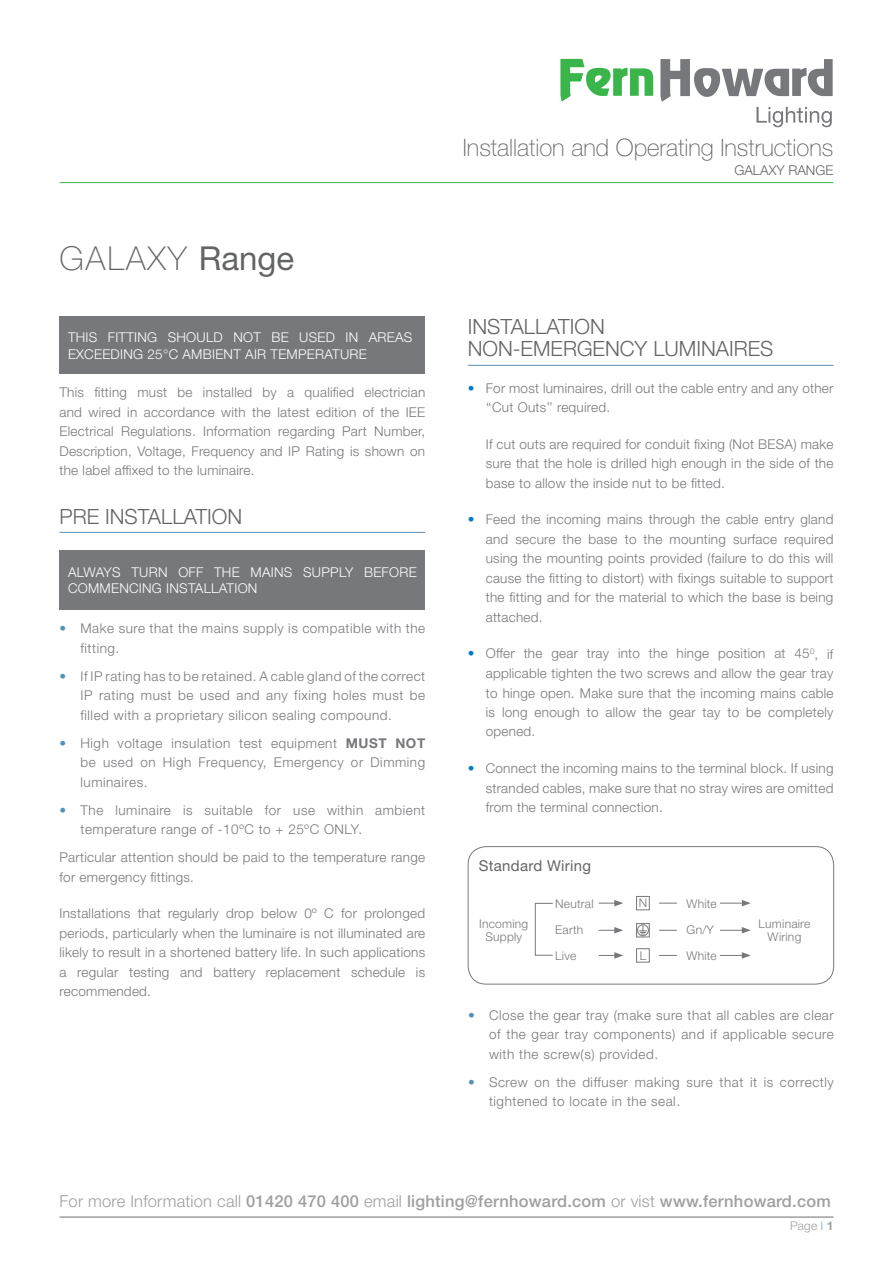
<style>
.page{position:relative;width:893px;height:1263px;background:#fff}
.page>*{position:absolute;margin:0;border:0;box-sizing:border-box;transform-origin:0 0}
.t1{font:100 33px "Helvetica Neue LT Std";letter-spacing:.06em;color:#636466}
.t2{font:100 24px "Helvetica Neue LT Std";color:#636466}
.t3{font:300 21px/22.5px "Helvetica Neue LT Std";color:#636466}
.t4{font:500 16.5px "Helvetica Neue LT Std";letter-spacing:.015em;color:#9f9fa1}
.t5{font:15px "Helvetica Neue LT Std";letter-spacing:.02em;color:#636466}
.t6{font:300 13.5px/19.5px "Helvetica Neue LT Std";letter-spacing:.02em;color:#77787b;text-align:justify}
.t7{font:300 13.5px/19.5px "Helvetica Neue LT Std";letter-spacing:.04em;color:#77787b}
.t8{font:300 13.5px/16.5px "Helvetica Neue LT Std";letter-spacing:.02em;color:#fff}
.t9{font:300 13.5px "Helvetica Neue LT Std";color:#636466}
.t10{font:300 12px/13.5px "Helvetica Neue LT Std";letter-spacing:.02em;color:#77787b;text-align:center}
.t11{font:300 12px "Helvetica Neue LT Std";color:#9f9fa1}
.s1{font-weight:400}
.s2{color:#588fb6}
.s3{font-weight:700}
.s4{color:#007dc5}
.s5{font-weight:300}
.s6{color:#6ea9db}
</style>
<div class="page">
<hr style="left:60px;top:1216px;width:773px;height:2px;background:#9f9fa1">
<hr style="left:60px;top:182px;width:773px;height:1px;background:#3fae49">
<svg style="left:560px;top:59px;width:93px;height:43px"></svg>
<svg style="left:660px;top:59px;width:173px;height:68px"></svg>
<hr style="left:468px;top:365px;width:365px;height:1px;background:#588fb6">
<hr style="left:60px;top:532px;width:365px;height:1px;background:#588fb6">
<div style="left:60px;top:317px;width:365px;height:57px;background:#77787b"></div>
<div style="left:60px;top:550px;width:365px;height:60px;background:#77787b"></div>
<div style="left:468px;top:846px;width:366px;height:138px;border:1px solid #77787b;border-radius:18px"></div>
<div style="left:535px;top:903px;width:18px;height:52px;border:1px solid #77787b"></div>
<svg style="left:599px;top:900px;width:24px;height:6px"></svg>
<svg style="left:720px;top:900px;width:31px;height:6px"></svg>
<svg style="left:659px;top:903px;width:18px;height:1px"></svg>
<svg style="left:599px;top:927px;width:24px;height:6px"></svg>
<svg style="left:720px;top:927px;width:31px;height:6px"></svg>
<svg style="left:659px;top:930px;width:18px;height:1px"></svg>
<svg style="left:599px;top:952px;width:24px;height:7px"></svg>
<svg style="left:720px;top:952px;width:31px;height:7px"></svg>
<svg style="left:659px;top:955px;width:18px;height:1px"></svg>
<div style="left:636px;top:896px;width:13px;height:14px;border:1px solid #77787b"></div>
<div style="left:636px;top:948px;width:13px;height:14px;border:1px solid #77787b"></div>
<div style="left:636px;top:923px;width:13px;height:14px;border:1px solid #77787b"></div>
<div style="left:637px;top:924px;width:12px;height:12px;border:1px solid #77787b;border-radius:50%"></div>
<svg style="left:639px;top:926px;width:8px;height:9px"></svg>
<h1 class="t1" style="left:60px;top:240px;width:236px">GALAXY <span class="s1">Range</span></h1>
<p class="t8" style="left:68px;top:329px;width:346px">THIS FITTING SHOULD NOT BE USED IN AREAS<br>EXCEEDING 25°C AMBIENT AIR TEMPERATURE</p>
<p class="t6" style="left:60px;top:383px;width:367px">This fitting must be installed by a qualified electrician and wired in accordance with the latest edition of the IEE Electrical Regulations. Information regarding Part Number, Description, Voltage, Frequency and IP Rating is shown on the label affixed to the luminaire.</p>
<h3 class="t3" style="left:60px;top:504px;width:184px">PRE INSTALLATION</h3>
<p class="t8" style="left:68px;top:563px;width:350px">ALWAYS TURN OFF THE MAINS SUPPLY BEFORE<br>COMMENCING INSTALLATION</p>
<p class="t7" style="left:81px;top:618px;width:346px;text-indent:-21px"><span class="s2">•</span> Make sure that the mains supply is compatible with the fitting.</p>
<p class="t6" style="left:81px;top:666px;width:346px;text-indent:-21px"><span class="s2">•</span> If IP rating has to be retained. A cable gland of the correct IP rating must be used and any fixing holes must be filled with a proprietary silicon sealing compound.</p>
<p class="t6" style="left:81px;top:733px;width:346px;text-indent:-21px"><span class="s2">•</span> High voltage insulation test equipment <span class="s3">MUST NOT </span>be used on High Frequency, Emergency or Dimming luminaires.</p>
<p class="t7" style="left:81px;top:800px;width:346px;text-indent:-21px"><span class="s2">•</span> The luminaire is suitable for use within ambient temperature range of -10ºC to + 25ºC ONLY.</p>
<p class="t6" style="left:60px;top:847px;width:367px">Particular attention should be paid to the temperature range for emergency fittings.</p>
<p class="t6" style="left:60px;top:903px;width:367px">Installations that regularly drop below 0º C for prolonged periods, particularly when the luminaire is not illuminated are likely to result in a shortened battery life. In such applications a regular testing and battery replacement schedule is recommended.</p>
<h2 class="t2" style="left:463px;top:134px;width:372px">Installation and Operating Instructions</h2>
<p class="t9" style="left:734px;top:162px;width:101px">GALAXY RANGE</p>
<h3 class="t3" style="left:468px;top:315px;width:307px">INSTALLATION<br>NON-EMERGENCY LUMINAIRES</h3>
<p class="t6" style="left:486px;top:378px;width:349px;text-indent:-18px"><span class="s4">•</span> For most luminaires, drill out the cable entry and any other ‘‘Cut Outs’’ required.</p>
<p class="t6" style="left:486px;top:434px;width:349px">If cut outs are required for conduit fixing (Not BESA) make sure that the hole is drilled high enough in the side of the base to allow the inside nut to be fitted.</p>
<p class="t6" style="left:486px;top:510px;width:349px;text-indent:-18px"><span class="s4">•</span> Feed the incoming mains through the cable entry gland and secure the base to the mounting surface required using the mounting points provided (failure to do this will cause the fitting to distort) with fixings suitable to support the fitting and for the material to which the base is being attached.</p>
<p class="t6" style="left:486px;top:644px;width:349px;text-indent:-18px"><span class="s4">•</span> Offer the gear tray into the hinge position at 45<sup>0</sup>, if applicable tighten the two screws and allow the gear tray to hinge open. Make sure that the incoming mains cable is long enough to allow the gear tay to be completely opened.</p>
<p class="t6" style="left:486px;top:758px;width:349px;text-indent:-18px"><span class="s4">•</span> Connect the incoming mains to the terminal block. If using stranded cables, make sure that no stray wires are omitted from the terminal connection.</p>
<p class="t5" style="left:479px;top:857px;width:114px">Standard Wiring</p>
<p class="t10" style="left:639px;top:896px;width:10px">N</p>
<p class="t10" style="left:555px;top:896px;width:40px">Neutral</p>
<p class="t10" style="left:686px;top:896px;width:32px">White</p>
<p class="t10" style="left:555px;top:922px;width:30px">Earth</p>
<p class="t10" style="left:686px;top:922px;width:29px">Gn/Y</p>
<p class="t10" style="left:555px;top:948px;width:23px">Live</p>
<p class="t10" style="left:686px;top:948px;width:32px">White</p>
<p class="t10" style="left:479px;top:917px;width:51px">Incoming<br>Supply</p>
<p class="t10" style="left:759px;top:917px;width:53px">Luminaire<br>Wiring</p>
<p class="t10" style="left:640px;top:948px;width:8px">L</p>
<p class="t6" style="left:489px;top:1005px;width:346px;text-indent:-21px"><span class="s2">•</span> Close the gear tray (make sure that all cables are clear of the gear tray components) and if applicable secure with the screw(s) provided.</p>
<p class="t7" style="left:489px;top:1072px;width:346px;text-indent:-21px"><span class="s2">•</span> Screw on the diffuser making sure that it is correctly tightened to locate in the seal.</p>
<p class="t4" style="left:60px;top:1191px;width:773px"><span class="s5">For more Information call</span> 01420 470 400 <span class="s5">email</span> lighting@fernhoward.com <span class="s5">or vist</span> www.fernhoward.com</p>
<p class="t11" style="left:790px;top:1218px;width:45px">Page <span class="s6">l</span> <span class="s3">1</span></p>
</div>
